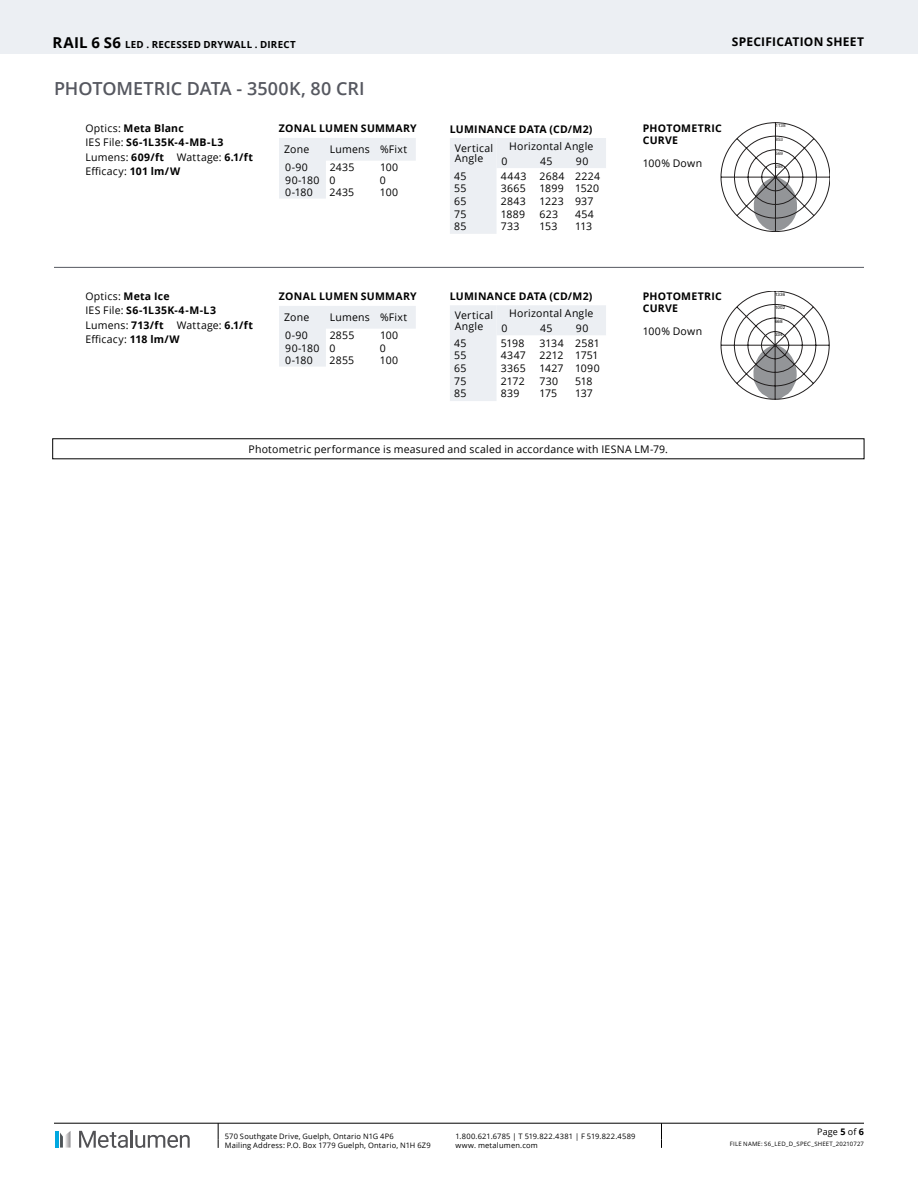
<style>
.page{position:relative;width:918px;height:1188px;background:#fff}
.page>*{position:absolute;margin:0;border:0;box-sizing:border-box;transform-origin:0 0}
.t1{font:600 18px "Open Sans";color:#565860}
.t2{font:700 12px "Open Sans";letter-spacing:.02em;color:#000}
.t3{font:10.5px/10.5px "Open Sans";letter-spacing:.02em;color:#000}
.t4{font:700 10.5px/14.5px "Open Sans";letter-spacing:.025em;color:#000}
.t5{font:10.5px "Open Sans";letter-spacing:-.015em;color:#000}
.t6{font:700 9.75px "Open Sans";letter-spacing:.03em;color:#000}
.t7{font:9px "Open Sans";letter-spacing:.02em;color:#000}
.t8{font:7.5px/9px "Open Sans";letter-spacing:.025em;color:#000}
.t9{font:6px "Open Sans";letter-spacing:.025em;color:#000}
.t10{font:4.5px "Arial";letter-spacing:.005em;color:#000}
.t11{font:4.5px "Arial";letter-spacing:.005em;color:#221f1f}
.s1{font-size:15px}
.s2{font-weight:400}
.s3{font-weight:700}
</style>
<div class="page">
<svg style="left:218px;top:1124px;width:1px;height:24px"></svg>
<svg style="left:661px;top:1124px;width:1px;height:24px"></svg>
<hr style="left:55px;top:1131px;width:3px;height:17px;background:#01a8e0">
<svg style="left:60px;top:1131px;width:11px;height:17px"></svg>
<svg style="left:79px;top:1131px;width:49px;height:17px"></svg>
<hr style="left:130px;top:1130px;width:3px;height:18px;background:#525255">
<svg style="left:135px;top:1135px;width:55px;height:13px"></svg>
<hr style="left:54px;top:1123px;width:810px;height:1px;background:#000">
<div style="left:0;top:0;width:918px;height:54px;background:#eceff3"></div>
<hr style="left:54px;top:267px;width:810px;height:1px;background:#565860">
<svg style="left:279px;top:138px;width:137px;height:61px"></svg>
<svg style="left:279px;top:306px;width:137px;height:61px"></svg>
<svg style="left:450px;top:305px;width:156px;height:96px"></svg>
<svg style="left:450px;top:138px;width:156px;height:96px"></svg>
<svg style="left:721px;top:123px;width:109px;height:109px"></svg>
<svg style="left:721px;top:291px;width:108px;height:108px"></svg>
<p class="t6" style="left:52px;top:38px;width:245px"><span class="s1">RAIL 6 S6</span> LED . RECESSED DRYWALL . DIRECT</p>
<p class="t2" style="left:732px;top:33px;width:134px">SPECIFICATION SHEET</p>
<h1 class="t1" style="left:54px;top:76px;width:312px">PHOTOMETRIC DATA - 3500K, 80 CRI</h1>
<p class="t4" style="left:85px;top:120px;width:169px"><span class="s2">Optics:</span> Meta Blanc<br><span class="s2">IES File:</span> S6-1L35K-4-MB-L3<br><span class="s2">Lumens:</span> 609/ft <span class="s2">Wattage:</span> 6.1/ft<br><span class="s2">Efficacy:</span> 101 lm/W</p>
<p class="t4" style="left:279px;top:120px;width:139px">ZONAL LUMEN SUMMARY</p>
<p class="t3" style="left:284px;top:144px;width:27px">Zone</p>
<p class="t3" style="left:330px;top:144px;width:79px">Lumens %Fixt</p>
<p class="t3" style="left:285px;top:162px;width:24px">0-90</p>
<p class="t3" style="left:330px;top:162px;width:26px">2435</p>
<p class="t3" style="left:380px;top:162px;width:20px">100</p>
<p class="t3" style="left:285px;top:174px;width:52px">90-180 0</p>
<p class="t3" style="left:380px;top:174px;width:8px">0</p>
<p class="t3" style="left:285px;top:187px;width:29px">0-180</p>
<p class="t3" style="left:330px;top:187px;width:26px">2435</p>
<p class="t3" style="left:380px;top:187px;width:20px">100</p>
<p class="t4" style="left:450px;top:121px;width:144px">LUMINANCE DATA (CD/M2)</p>
<p class="t3" style="left:455px;top:142px;width:40px">Vertical<br>Angle</p>
<p class="t3" style="left:509px;top:141px;width:86px">Horizontal Angle</p>
<p class="t3" style="left:502px;top:156px;width:8px">0</p>
<p class="t3" style="left:540px;top:156px;width:14px">45</p>
<p class="t3" style="left:576px;top:156px;width:14px">90</p>
<p class="t3" style="left:454px;top:171px;width:14px">45</p>
<p class="t3" style="left:501px;top:171px;width:101px">4443 2684 2224</p>
<p class="t3" style="left:454px;top:182px;width:14px">55</p>
<p class="t3" style="left:501px;top:182px;width:26px">3665</p>
<p class="t3" style="left:540px;top:182px;width:61px">1899 1520</p>
<p class="t3" style="left:454px;top:196px;width:14px">65</p>
<p class="t3" style="left:501px;top:196px;width:27px">2843</p>
<p class="t3" style="left:540px;top:196px;width:55px">1223 937</p>
<p class="t3" style="left:454px;top:209px;width:14px">75</p>
<p class="t3" style="left:501px;top:209px;width:26px">1889</p>
<p class="t3" style="left:540px;top:209px;width:20px">623</p>
<p class="t3" style="left:575px;top:209px;width:20px">454</p>
<p class="t3" style="left:454px;top:221px;width:14px">85</p>
<p class="t3" style="left:501px;top:221px;width:20px">733</p>
<p class="t3" style="left:540px;top:221px;width:19px">153</p>
<p class="t3" style="left:575px;top:221px;width:18px">113</p>
<p class="t4" style="left:643px;top:121px;width:81px;line-height:12.6px">PHOTOMETRIC<br>CURVE</p>
<p class="t3" style="left:643px;top:158px;width:61px">100% Down</p>
<p class="t11" style="left:775px;top:123px;width:12px">1138</p>
<p class="t11" style="left:775px;top:136px;width:9px">853</p>
<p class="t11" style="left:775px;top:150px;width:9px">569</p>
<p class="t11" style="left:775px;top:164px;width:9px">284</p>
<p class="t4" style="left:85px;top:288px;width:132px"><span class="s2">Optics:</span> Meta Ice<br><span class="s2">IES File:</span> S6-1L35K-4-M-L3<br><span class="s2">Lumens:</span> 713/ft</p>
<p class="t3" style="left:85px;top:317px;width:169px;line-height:14.5px;text-indent:91px">Wattage: <span class="s3">6.1/ft<br></span>Efficacy: <span class="s3">118 lm/W</span></p>
<p class="t4" style="left:279px;top:288px;width:139px">ZONAL LUMEN SUMMARY</p>
<p class="t3" style="left:284px;top:312px;width:27px">Zone</p>
<p class="t3" style="left:330px;top:312px;width:79px">Lumens %Fixt</p>
<p class="t3" style="left:285px;top:330px;width:24px">0-90</p>
<p class="t3" style="left:330px;top:330px;width:26px">2855</p>
<p class="t3" style="left:380px;top:330px;width:20px">100</p>
<p class="t3" style="left:285px;top:342px;width:52px">90-180 0</p>
<p class="t3" style="left:380px;top:342px;width:8px">0</p>
<p class="t3" style="left:285px;top:355px;width:29px">0-180</p>
<p class="t3" style="left:330px;top:355px;width:26px">2855</p>
<p class="t3" style="left:380px;top:355px;width:20px">100</p>
<p class="t4" style="left:450px;top:288px;width:144px">LUMINANCE DATA (CD/M2)</p>
<p class="t3" style="left:455px;top:310px;width:40px">Vertical<br>Angle</p>
<p class="t3" style="left:509px;top:308px;width:86px">Horizontal Angle</p>
<p class="t3" style="left:502px;top:323px;width:8px">0</p>
<p class="t3" style="left:540px;top:323px;width:14px">45</p>
<p class="t3" style="left:576px;top:323px;width:14px">90</p>
<p class="t3" style="left:454px;top:338px;width:14px">45</p>
<p class="t3" style="left:501px;top:338px;width:25px">5198</p>
<p class="t3" style="left:540px;top:338px;width:62px">3134 2581</p>
<p class="t3" style="left:454px;top:350px;width:14px">55</p>
<p class="t3" style="left:501px;top:350px;width:26px">4347</p>
<p class="t5" style="left:540px;top:348px;width:61px">2212 1751</p>
<p class="t3" style="left:454px;top:363px;width:14px">65</p>
<p class="t3" style="left:501px;top:363px;width:26px">3365</p>
<p class="t3" style="left:540px;top:363px;width:62px">1427 1090</p>
<p class="t3" style="left:454px;top:376px;width:14px">75</p>
<p class="t3" style="left:501px;top:376px;width:25px">2172</p>
<p class="t3" style="left:540px;top:376px;width:20px">730</p>
<p class="t3" style="left:575px;top:376px;width:19px">518</p>
<p class="t3" style="left:454px;top:388px;width:14px">85</p>
<p class="t3" style="left:501px;top:388px;width:20px">839</p>
<p class="t3" style="left:540px;top:388px;width:19px">175</p>
<p class="t3" style="left:575px;top:388px;width:19px">137</p>
<p class="t4" style="left:643px;top:289px;width:81px;line-height:12.6px">PHOTOMETRIC<br>CURVE</p>
<p class="t3" style="left:643px;top:326px;width:61px">100% Down</p>
<p class="t10" style="left:775px;top:291px;width:12px">1336</p>
<p class="t10" style="left:775px;top:305px;width:12px">1002</p>
<p class="t10" style="left:775px;top:318px;width:9px">668</p>
<p class="t10" style="left:775px;top:332px;width:9px">334</p>
<p class="t3" style="left:249px;top:443px;width:421px">Photometric performance is measured and scaled in accordance with IESNA LM-79.</p>
<p class="t8" style="left:225px;top:1131px;width:207px">570 Southgate Drive, Guelph, Ontario N1G 4P6<br>Mailing Address: P.O. Box 1779 Guelph, Ontario, N1H 6Z9</p>
<p class="t8" style="left:455px;top:1131px;width:181px">1.800.621.6785 | T 519.822.4381 | F 519.822.4589 www. metalumen.com</p>
<p class="t7" style="left:817px;top:1125px;width:48px">Page <span class="s3">5</span> of <span class="s3">6</span></p>
<p class="t9" style="left:730px;top:1140px;width:136px">FILE NAME: S6_LED_D_SPEC_SHEET_20210727</p>
</div>
